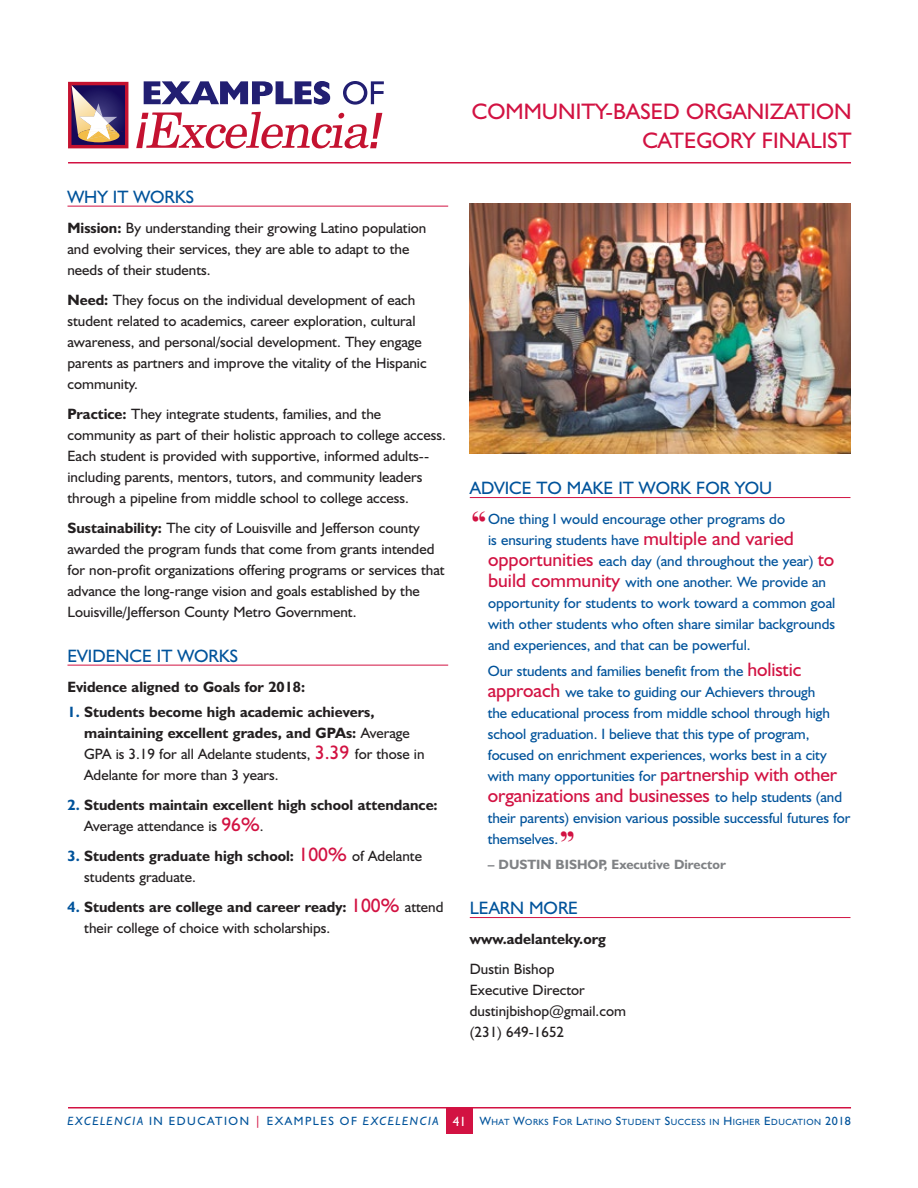
<style>
.page{position:relative;width:918px;height:1188px;background:#fff}
.page>*{position:absolute;margin:0;border:0;box-sizing:border-box;transform-origin:0 0}
.t1{font:22.5px/30px "Humanist 521 BT";color:#d21242;text-align:right}
.t2{font:19.5px "Humanist 521 BT";letter-spacing:-.005em;color:#d21242}
.t3{font:18px "Humanist 521 BT";color:#00539b}
.t4{font:15px/21px "Humanist 521 BT";color:#231f20}
.t5{font:15px/21px "Humanist 521 BT";letter-spacing:-.005em;color:#00539b}
.t6{font:700 15px/21px "Humanist 521 BT";color:#231f20}
.t7{font:700 13.5px "Humanist 521 BT";color:#808285}
.t8{font:9px "Humanist 521 BT";letter-spacing:.055em;color:#00539b}
.s1{font-weight:700}
.s2{font-weight:700;color:#00539b}
.s3{font-size:19.5px;color:#d21242}
.s4{color:#00539b}
.s5{font-weight:400}
.s6{font-weight:400;font-size:19.5px;color:#d21242}
.s7{font-family:"Bauer Bodoni";font-weight:900;font-size:30px;color:#d21242}
.s8{font-size:15px;color:#00539b}
.s9{font-style:italic;font-size:12px}
.s10{font-size:12px}
.s11{font-size:12px;color:#d21242}
.s12{font-size:13.5px;color:#fff}
</style>
<div class="page">
<hr style="left:68px;top:162px;width:783px;height:2px;background:#d21242">
<hr style="left:68px;top:1107px;width:783px;height:1px;background:#d21242">
<div style="left:446px;top:1107px;width:27px;height:27px;background:#d21242"></div>
<svg style="left:136px;top:112px;width:246px;height:36px"></svg>
<svg style="left:144px;top:81px;width:186px;height:24px"></svg>
<svg style="left:343px;top:81px;width:41px;height:24px"></svg>
<svg style="left:68px;top:82px;width:60px;height:66px;background:#885972"></svg>
<hr style="left:68px;top:206px;width:380px;height:1px;background:#d21242">
<hr style="left:68px;top:665px;width:380px;height:1px;background:#d21242">
<hr style="left:470px;top:497px;width:381px;height:1px;background:#d21242">
<hr style="left:470px;top:917px;width:381px;height:1px;background:#d21242">
<img style="left:470px;top:204px;width:380px;height:249px">
<p class="t3" style="left:68px;top:186px;width:128px">WHY IT WORKS</p>
<p class="t4" style="left:68px;top:217px;width:360px"><span class="s1">Mission:</span> By understanding their growing Latino population and evolving their services, they are able to adapt to the needs of their students.</p>
<p class="t4" style="left:68px;top:289px;width:361px"><span class="s1">Need:</span> They focus on the individual development of each student related to academics, career exploration, cultural awareness, and personal/social development. They engage parents as partners and improve the vitality of the Hispanic community.</p>
<p class="t4" style="left:68px;top:403px;width:380px"><span class="s1">Practice:</span> They integrate students, families, and the community as part of their holistic approach to college access.<br>Each student is provided with supportive, informed adults-- including parents, mentors, tutors, and community leaders through a pipeline from middle school to college access.</p>
<p class="t4" style="left:68px;top:517px;width:379px"><span class="s1">Sustainability:</span> The city of Louisville and Jefferson county awarded the program funds that come from grants intended for non-profit organizations offering programs or services that advance the long-range vision and goals established by the Louisville/Jefferson County Metro Government.</p>
<p class="t3" style="left:68px;top:645px;width:172px">EVIDENCE IT WORKS</p>
<p class="t6" style="left:68px;top:676px;width:239px">Evidence aligned to Goals for 2018:</p>
<p class="t4" style="left:84px;top:701px;width:342px;text-indent:-17px"><span class="s2">1.</span> <span class="s1">Students become high academic achievers, maintaining excellent grades, and GPAs:</span> Average GPA is 3.19 for all Adelante students, <span class="s3">3.39</span> for those in Adelante for more than 3 years.</p>
<p class="t6" style="left:84px;top:794px;width:355px;text-indent:-17px"><span class="s4">2.</span> Students maintain excellent high school attendance:<br><span class="s5">Average attendance is</span> <span class="s6">96%</span><span class="s5">.</span></p>
<p class="t6" style="left:84px;top:845px;width:339px;text-indent:-17px"><span class="s4">3.</span> Students graduate high school: <span class="s6">100%</span> <span class="s5">of Adelante students graduate.</span></p>
<p class="t4" style="left:84px;top:896px;width:361px;text-indent:-17px"><span class="s2">4.</span> <span class="s1">Students are college and career ready:</span> <span class="s3">100%</span> attend their college of choice with scholarships.</p>
<h1 class="t1" style="left:472px;top:95px;width:381px">COMMUNITY-BASED ORGANIZATION<br>CATEGORY FINALIST</h1>
<p class="t3" style="left:470px;top:477px;width:304px">ADVICE TO MAKE IT WORK FOR YOU</p>
<p class="t5" style="left:488px;top:508px;width:349px;text-indent:-18px"><span class="s7">“</span>One thing I would encourage other programs do<br>is ensuring students have <span class="s3">multiple and varied opportunities</span> each day (and throughout the year) <span class="s3">to build community</span> with one another. We provide an opportunity for students to work toward a common goal with other students who often share similar backgrounds and experiences, and that can be powerful.</p>
<p class="t5" style="left:488px;top:660px;width:351px">Our students and families benefit from the <span class="s3">holistic approach</span> we take to guiding our Achievers through the educational process from middle school through high school graduation. I believe that this type of program, focused on enrichment experiences, works best in a city with many opportunities for <span class="s3">partnership with other</span></p>
<h2 class="t2" style="left:488px;top:783px;width:356px">organizations and businesses <span class="s8">to help students (and</span></h2>
<p class="t5" style="left:488px;top:807px;width:364px">their parents) envision various possible successful futures for themselves.<span class="s7">”</span></p>
<p class="t7" style="left:488px;top:856px;width:240px">– DUSTIN BISHOP, Executive Director</p>
<p class="t3" style="left:470px;top:897px;width:110px">LEARN MORE</p>
<p class="t6" style="left:470px;top:928px;width:138px">www.adelanteky.org</p>
<p class="t4" style="left:470px;top:958px;width:158px">Dustin Bishop<br>Executive Director dustinjbishop@gmail.com (231) 649-1652</p>
<p class="t8" style="left:68px;top:1116px;width:785px"><span class="s9">EXCELENCIA</span> <span class="s10">IN EDUCATION</span> <span class="s11">|</span> <span class="s10">EXAMPLES OF</span> <span class="s9">EXCELENCIA</span> <span class="s12">41</span> <span class="s10">W</span>HAT <span class="s10">W</span>ORKS <span class="s10">F</span>OR <span class="s10">L</span>ATINO <span class="s10">S</span>TUDENT <span class="s10">S</span>UCCESS IN <span class="s10">H</span>IGHER <span class="s10">E</span>DUCATION <span class="s10">2018</span></p>
</div>
